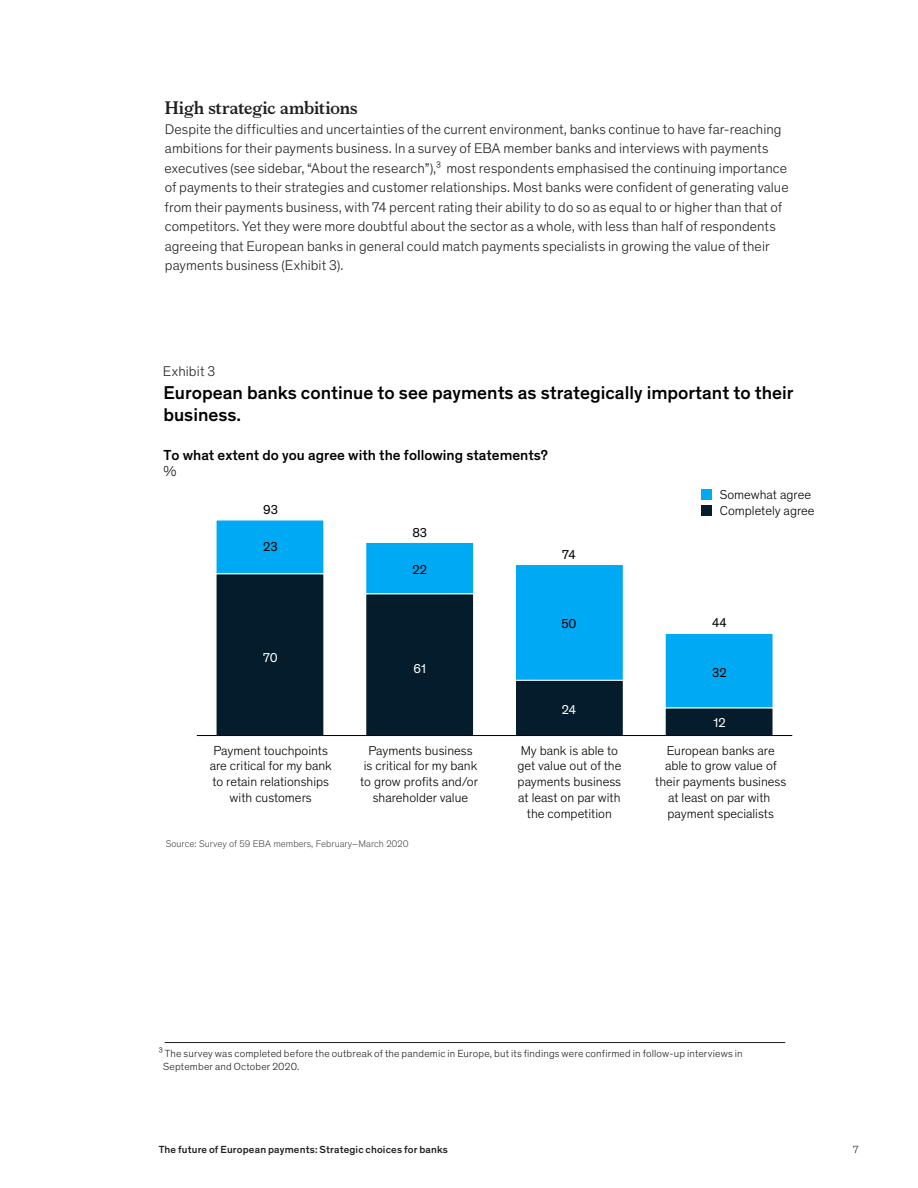
<style>
.page{position:relative;width:918px;height:1188px;background:#fff}
.page>*{position:absolute;margin:0;border:0;box-sizing:border-box;transform-origin:0 0}
.t1{font:500 18.9px/21.3px "Theinhardt Pan";color:#000}
.Body_heading___Level{font:700 18px "Bower";letter-spacing:-.01em;color:#231f20}
.t2{font:500 14.7px/16.4px "Theinhardt Pan";color:#000}
.Body_text{font:300 14.25px/19.5px "Theinhardt Pan";letter-spacing:.005em;color:#231f20}
.Exhibit_number{font:300 14.25px "Theinhardt Pan";letter-spacing:.01em;color:#231f20}
.t3{font:300 13.2px/15.8px "Theinhardt Pan";color:#000;text-align:center}
.t4{font:13.2px "Theinhardt Pan";color:#000}
.t5{font:13.2px "Theinhardt Pan";letter-spacing:-.005em;color:#fff}
.Footnote___Auto{font:300 10.5px/12.8px "Theinhardt Pan";letter-spacing:.015em;color:#231f20}
.Header_footer___Blac{font:500 10.5px "Theinhardt Pan";letter-spacing:.015em;color:#231f20}
.t6{font:300 9.9px "Theinhardt Pan";color:#4d4d4d}
.s1{font-weight:300}
.s2{font-size:12px}
</style>
<div class="page">
<hr style="left:165px;top:1042px;width:620px;height:1px;background:#231f20">
<div style="left:216px;top:520px;width:108px;height:54px;background:#00a9f4"></div>
<div style="left:366px;top:542px;width:108px;height:52px;background:#00a9f4"></div>
<div style="left:365px;top:542px;width:109px;height:52px;border:1px solid #fff"></div>
<div style="left:516px;top:565px;width:107px;height:115px;background:#00a9f4"></div>
<div style="left:515px;top:564px;width:109px;height:117px;border:1px solid #fff"></div>
<div style="left:665px;top:633px;width:108px;height:75px;background:#00a9f4"></div>
<div style="left:665px;top:633px;width:108px;height:75px;border:1px solid #fff"></div>
<div style="left:216px;top:574px;width:108px;height:162px;background:#051c2c"></div>
<div style="left:366px;top:594px;width:108px;height:142px;background:#051c2c"></div>
<div style="left:365px;top:594px;width:109px;height:142px;border:1px solid #fff"></div>
<div style="left:516px;top:680px;width:107px;height:56px;background:#051c2c"></div>
<div style="left:515px;top:680px;width:109px;height:56px;border:1px solid #fff"></div>
<div style="left:665px;top:708px;width:108px;height:28px;background:#051c2c"></div>
<hr style="left:197px;top:735px;width:595px;height:1px;background:#000">
<div style="left:701px;top:505px;width:11px;height:11px;background:#051c2c"></div>
<div style="left:701px;top:489px;width:11px;height:11px;background:#00a9f4"></div>
<h3 class="Body_heading___Level" style="left:165px;top:95px;width:194px">High strategic ambitions</h3>
<p class="Body_text" style="left:165px;top:118px;width:626px">Despite the difficulties and uncertainties of the current environment, banks continue to have far-reaching ambitions for their payments business. In a survey of EBA member banks and interviews with payments executives (see sidebar, “About the research”),³ most respondents emphasised the continuing importance of payments to their strategies and customer relationships. Most banks were confident of generating value from their payments business, with 74 percent rating their ability to do so as equal to or higher than that of competitors. Yet they were more doubtful about the sector as a whole, with less than half of respondents agreeing that European banks in general could match payments specialists in growing the value of their payments business (Exhibit 3).</p>
<p class="Exhibit_number" style="left:163px;top:361px;width:54px">Exhibit 3</p>
<p class="t1" style="left:163px;top:381px;width:632px">European banks continue to see payments as strategically important to their business.</p>
<p class="t2" style="left:163px;top:445px;width:386px">To what extent do you agree with the following statements? <span class="s1">%</span></p>
<p class="t4" style="left:263px;top:500px;width:16px">93</p>
<p class="t4" style="left:263px;top:537px;width:16px">23</p>
<p class="t4" style="left:412px;top:523px;width:16px">83</p>
<p class="t4" style="left:413px;top:560px;width:16px">22</p>
<p class="t4" style="left:562px;top:545px;width:15px">74</p>
<p class="t5" style="left:263px;top:649px;width:16px">70</p>
<p class="t5" style="left:414px;top:659px;width:14px">61</p>
<p class="t4" style="left:561px;top:615px;width:17px">50</p>
<p class="t5" style="left:562px;top:701px;width:16px">24</p>
<p class="t3" style="left:720px;top:486px;width:96px;text-align:left">Somewhat agree<br>Completely agree</p>
<p class="t4" style="left:712px;top:614px;width:16px">44</p>
<p class="t4" style="left:712px;top:664px;width:16px">32</p>
<p class="t5" style="left:714px;top:714px;width:14px">12</p>
<p class="t3" style="left:210px;top:742px;width:124px">Payment touchpoints are critical for my bank to retain relationships with customers</p>
<p class="t3" style="left:360px;top:742px;width:120px">Payments business<br>is critical for my bank to grow pro-ts and/or shareholder value</p>
<p class="t3" style="left:517px;top:742px;width:106px">My bank is able to get value out of the payments business at least on par with the competition</p>
<p class="t3" style="left:655px;top:742px;width:133px">European banks are able to grow value of their payments business at least on par with payment specialists</p>
<p class="t6" style="left:166px;top:837px;width:245px">Source: Survey of 59 EBA members, February–March 2020</p>
<p class="Footnote___Auto" style="left:163px;top:1047px;width:581px;text-indent:-4px"><span class="s2">³</span> The survey was completed before the outbreak of the pandemic in Europe, but its findings were confirmed in follow-up interviews in<br>September and October 2020.</p>
<p class="Header_footer___Blac" style="left:159px;top:1142px;width:291px">The future of European payments: Strategic choices for banks</p>
<p class="Footnote___Auto" style="left:853px;top:1143px;width:7px">7</p>
</div>
